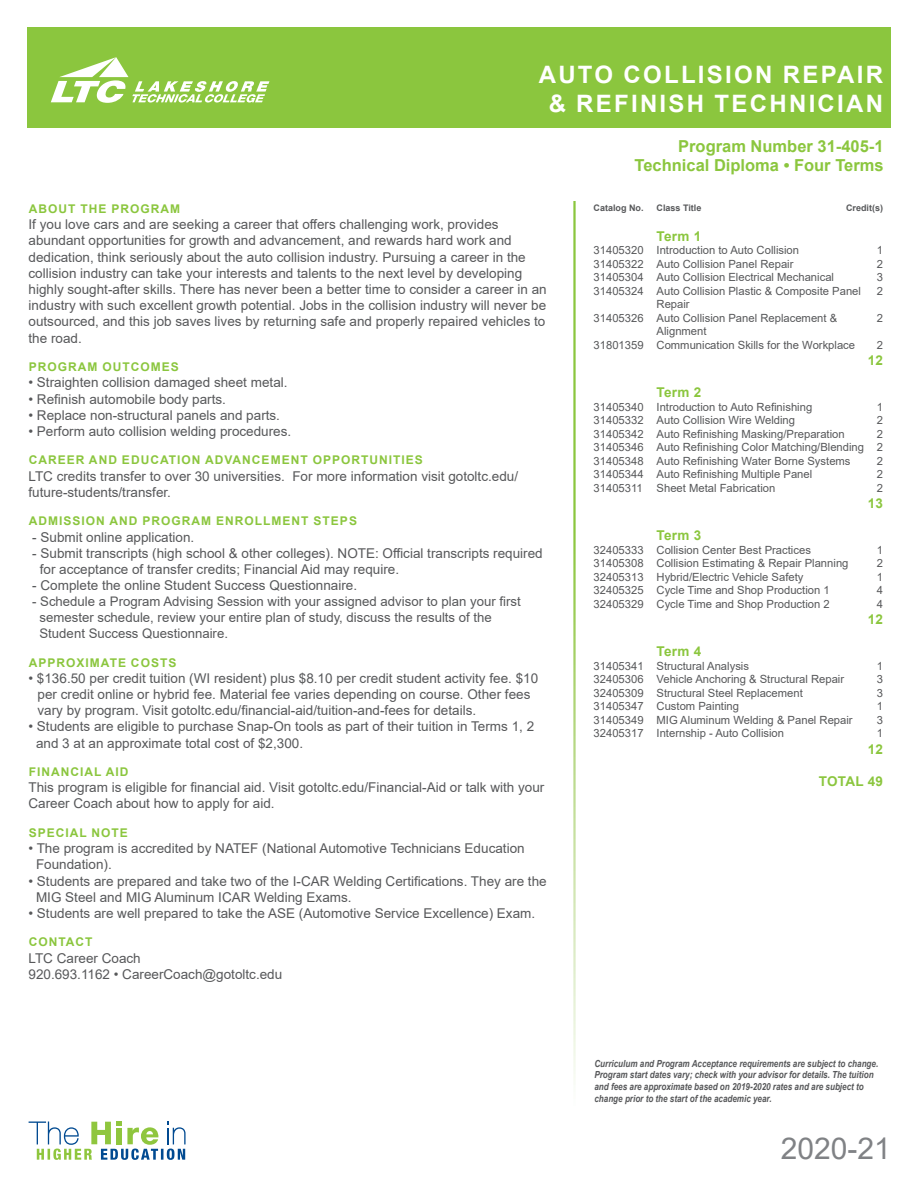
<style>
.page{position:relative;width:918px;height:1188px;background:#fff}
.page>*{position:absolute;margin:0;border:0;box-sizing:border-box;transform-origin:0 0}
.t1{font:30px "Arial";color:#808285}
.t2{font:700 24px "Arial";letter-spacing:.095em;color:#fff}
.t3{font:700 16.5px "Arial";color:#8bc63e}
.Bullet_List{font:13.5px/16.2px "Arial";color:#57585a}
.t4{font:700 13.5px "Arial";letter-spacing:.02em;color:#8bc63e}
.t5{font:13.2px "Arial";color:#57585a}
.t6{font:700 12px "Arial";letter-spacing:.085em;color:#8bc63e}
.t7{font:11.25px "Arial";color:#57585a}
.t8{font:italic 700 9.75px/11.7px "Arial";color:#57585a;scale:.83 1}
.t9{font:700 9px "Arial";color:#57585a}
</style>
<div class="page">
<div style="left:27px;top:27px;width:864px;height:100px;background:#8bc63e"></div>
<svg style="left:51px;top:57px;width:218px;height:46px"></svg>
<svg style="left:29px;top:1122px;width:157px;height:38px"></svg>
<p class="t2" style="left:539px;top:58px;width:346px">AUTO COLLISION REPAIR</p>
<p class="t2" style="left:549px;top:87px;width:336px">&amp; REFINISH TECHNICIAN</p>
<p class="t3" style="left:678px;top:134px;width:207px">Program Number 31-405-1</p>
<p class="t3" style="left:635px;top:154px;width:251px">Technical Diploma • Four Terms</p>
<p class="t6" style="left:29px;top:200px;width:153px">ABOUT THE PROGRAM</p>
<p class="Bullet_List" style="left:28px;top:216px;width:520px">If you love cars and are seeking a career that offers challenging work, provides abundant opportunities for growth and advancement, and rewards hard work and dedication, think seriously about the auto collision industry. Pursuing a career in the collision industry can take your interests and talents to the next level by developing highly sought-after skills. There has never been a better time to consider a career in an industry with such excellent growth potential. Jobs in the collision industry will never be outsourced, and this job saves lives by returning safe and properly repaired vehicles to the road.</p>
<p class="t6" style="left:29px;top:358px;width:152px">PROGRAM OUTCOMES</p>
<p class="Bullet_List" style="left:28px;top:374px;width:261px">• Straighten collision damaged sheet metal.</p>
<p class="Bullet_List" style="left:28px;top:391px;width:199px">• Refinish automobile body parts.</p>
<p class="Bullet_List" style="left:28px;top:407px;width:253px">• Replace non-structural panels and parts.</p>
<p class="Bullet_List" style="left:28px;top:423px;width:264px">• Perform auto collision welding procedures.</p>
<p class="t6" style="left:29px;top:452px;width:396px">CAREER AND EDUCATION ADVANCEMENT OPPORTUNITIES</p>
<p class="Bullet_List" style="left:28px;top:468px;width:491px">LTC credits transfer to over 30 universities. For more information visit gotoltc.edu/ future-students/transfer.</p>
<p class="t6" style="left:29px;top:513px;width:330px">ADMISSION AND PROGRAM ENROLLMENT STEPS</p>
<p class="Bullet_List" style="left:32px;top:529px;width:164px">- Submit online application.</p>
<p class="Bullet_List" style="left:32px;top:545px;width:512px">- Submit transcripts (high school &amp; other colleges). NOTE: Official transcripts required</p>
<p class="Bullet_List" style="left:40px;top:561px;width:361px">for acceptance of transfer credits; Financial Aid may require.</p>
<p class="Bullet_List" style="left:32px;top:577px;width:326px">- Complete the online Student Success Questionnaire.</p>
<p class="t5" style="left:32px;top:592px;width:490px">- Schedule a Program Advising Session with your assigned advisor to plan your first</p>
<p class="t5" style="left:40px;top:608px;width:454px">semester schedule, review your entire plan of study, discuss the results of the</p>
<p class="t5" style="left:40px;top:624px;width:190px">Student Success Questionnaire.</p>
<p class="t6" style="left:29px;top:654px;width:149px">APPROXIMATE COSTS</p>
<p class="Bullet_List" style="left:38px;top:670px;width:502px;text-indent:-9px">• $136.50 per credit tuition (WI resident) plus $8.10 per credit student activity fee. $10 per credit online or hybrid fee. Material fee varies depending on course. Other fees vary by program. Visit gotoltc.edu/financial-aid/tuition-and-fees for details.</p>
<p class="Bullet_List" style="left:28px;top:718px;width:507px">• Students are eligible to purchase Snap-On tools as part of their tuition in Terms 1, 2</p>
<p class="Bullet_List" style="left:36px;top:735px;width:269px">and 3 at an approximate total cost of $2,300.</p>
<p class="t6" style="left:29px;top:763px;width:101px">FINANCIAL AID</p>
<p class="Bullet_List" style="left:28px;top:779px;width:517px">This program is eligible for financial aid. Visit gotoltc.edu/Financial-Aid or talk with your<br>Career Coach about how to apply for aid.</p>
<p class="t6" style="left:29px;top:824px;width:101px">SPECIAL NOTE</p>
<p class="Bullet_List" style="left:28px;top:840px;width:498px">• The program is accredited by NATEF (National Automotive Technicians Education</p>
<p class="Bullet_List" style="left:36px;top:856px;width:77px">Foundation).</p>
<p class="Bullet_List" style="left:28px;top:873px;width:520px">• Students are prepared and take two of the I-CAR Welding Certifications. They are the</p>
<p class="Bullet_List" style="left:36px;top:889px;width:317px">MIG Steel and MIG Aluminum ICAR Welding Exams.</p>
<p class="Bullet_List" style="left:28px;top:905px;width:508px">• Students are well prepared to take the ASE (Automotive Service Excellence) Exam.</p>
<p class="t6" style="left:29px;top:934px;width:65px">CONTACT</p>
<p class="Bullet_List" style="left:28px;top:950px;width:114px">LTC Career Coach</p>
<p class="Bullet_List" style="left:28px;top:966px;width:255px">920.693.1162 • CareerCoach@gotoltc.edu</p>
<p class="t9" style="left:594px;top:201px;width:52px">Catalog No.</p>
<p class="t9" style="left:657px;top:201px;width:46px">Class Title</p>
<p class="t9" style="left:846px;top:201px;width:38px">Credit(s)</p>
<p class="t4" style="left:657px;top:226px;width:46px">Term 1</p>
<p class="t7" style="left:594px;top:242px;width:207px">31405320 Introduction to Auto Collision</p>
<p class="t7" style="left:877px;top:242px;width:8px">1</p>
<p class="t7" style="left:594px;top:256px;width:201px">31405322 Auto Collision Panel Repair</p>
<p class="t7" style="left:877px;top:256px;width:8px">2</p>
<p class="t7" style="left:594px;top:269px;width:242px">31405304 Auto Collision Electrical Mechanical</p>
<p class="t7" style="left:877px;top:269px;width:8px">3</p>
<p class="t7" style="left:594px;top:283px;width:269px">31405324 Auto Collision Plastic &amp; Composite Panel</p>
<p class="t7" style="left:877px;top:283px;width:8px">2</p>
<p class="t7" style="left:657px;top:296px;width:35px">Repair</p>
<p class="t7" style="left:594px;top:310px;width:245px">31405326 Auto Collision Panel Replacement &amp;</p>
<p class="t7" style="left:877px;top:310px;width:8px">2</p>
<p class="t7" style="left:657px;top:323px;width:52px">Alignment</p>
<p class="t7" style="left:594px;top:337px;width:263px">31801359 Communication Skills for the Workplace</p>
<p class="t7" style="left:877px;top:337px;width:8px">2</p>
<p class="t4" style="left:868px;top:350px;width:17px">12</p>
<p class="t4" style="left:657px;top:383px;width:46px">Term 2</p>
<p class="t7" style="left:594px;top:399px;width:220px">31405340 Introduction to Auto Refinishing</p>
<p class="t7" style="left:877px;top:399px;width:8px">1</p>
<p class="t7" style="left:594px;top:412px;width:203px">31405332 Auto Collision Wire Welding</p>
<p class="t7" style="left:877px;top:412px;width:8px">2</p>
<p class="t7" style="left:594px;top:426px;width:253px">31405342 Auto Refinishing Masking/Preparation</p>
<p class="t7" style="left:877px;top:426px;width:8px">2</p>
<p class="t7" style="left:594px;top:439px;width:291px">31405346 Auto Refinishing Color Matching/Blending 2</p>
<p class="t7" style="left:594px;top:453px;width:259px">31405348 Auto Refinishing Water Borne Systems</p>
<p class="t7" style="left:877px;top:453px;width:8px">2</p>
<p class="t7" style="left:594px;top:466px;width:220px">31405344 Auto Refinishing Multiple Panel</p>
<p class="t7" style="left:877px;top:466px;width:8px">2</p>
<p class="t7" style="left:594px;top:480px;width:183px">31405311 Sheet Metal Fabrication</p>
<p class="t7" style="left:877px;top:480px;width:8px">2</p>
<p class="t4" style="left:868px;top:494px;width:17px">13</p>
<p class="t4" style="left:657px;top:526px;width:46px">Term 3</p>
<p class="t7" style="left:594px;top:542px;width:219px">32405333 Collision Center Best Practices</p>
<p class="t7" style="left:877px;top:542px;width:8px">1</p>
<p class="t7" style="left:594px;top:556px;width:256px">31405308 Collision Estimating &amp; Repair Planning</p>
<p class="t7" style="left:877px;top:556px;width:8px">2</p>
<p class="t7" style="left:594px;top:569px;width:211px">32405313 Hybrid/Electric Vehicle Safety</p>
<p class="t7" style="left:877px;top:569px;width:8px">1</p>
<p class="t7" style="left:594px;top:583px;width:238px">32405325 Cycle Time and Shop Production 1</p>
<p class="t7" style="left:877px;top:583px;width:8px">4</p>
<p class="t7" style="left:594px;top:596px;width:238px">32405329 Cycle Time and Shop Production 2</p>
<p class="t7" style="left:877px;top:596px;width:8px">4</p>
<p class="t4" style="left:868px;top:610px;width:17px">12</p>
<p class="t4" style="left:657px;top:642px;width:46px">Term 4</p>
<p class="t7" style="left:594px;top:658px;width:157px">31405341 Structural Analysis</p>
<p class="t7" style="left:877px;top:658px;width:8px">1</p>
<p class="t7" style="left:594px;top:672px;width:252px">32405306 Vehicle Anchoring &amp; Structural Repair</p>
<p class="t7" style="left:877px;top:672px;width:8px">3</p>
<p class="t7" style="left:594px;top:685px;width:211px">32405309 Structural Steel Replacement</p>
<p class="t7" style="left:877px;top:685px;width:8px">3</p>
<p class="t7" style="left:594px;top:699px;width:147px">31405347 Custom Painting</p>
<p class="t7" style="left:877px;top:699px;width:8px">1</p>
<p class="t7" style="left:594px;top:712px;width:261px">31405349 MIG Aluminum Welding &amp; Panel Repair</p>
<p class="t7" style="left:877px;top:712px;width:8px">3</p>
<p class="t7" style="left:594px;top:726px;width:192px">32405317 Internship - Auto Collision</p>
<p class="t7" style="left:877px;top:726px;width:8px">1</p>
<p class="t4" style="left:868px;top:739px;width:17px">12</p>
<p class="t4" style="left:819px;top:772px;width:66px">TOTAL 49</p>
<p class="t8" style="left:594px;top:1058px;width:344px">Curriculum and Program Acceptance requirements are subject to change.<br>Program start dates vary; check with your advisor for details. The tuition and fees are approximate based on 2019-2020 rates and are subject to change prior to the start of the academic year.</p>
<h1 class="t1" style="left:781px;top:1128px;width:112px">2020-21</h1>
</div>
